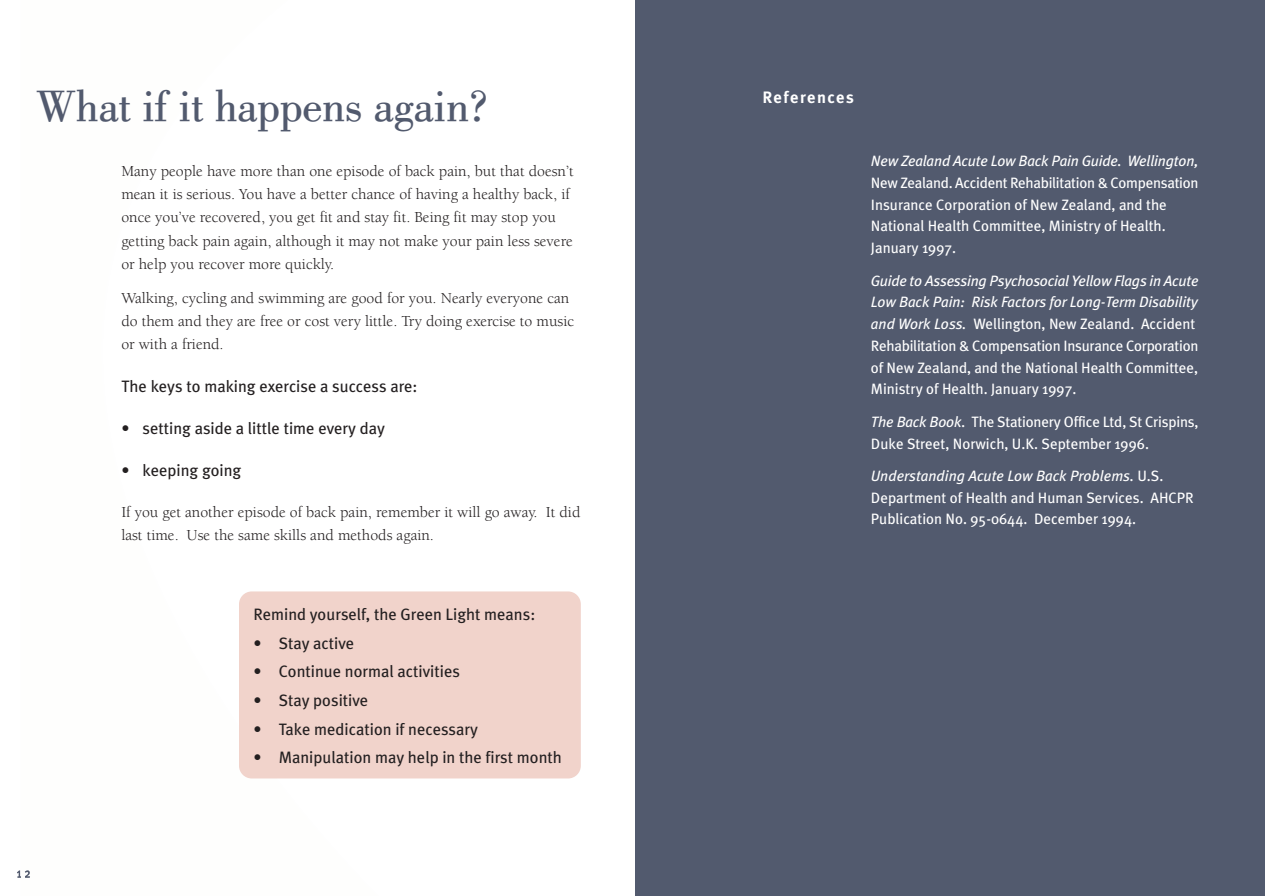
<style>
.page{position:relative;width:1265px;height:896px;background:#fff}
.page>*{position:absolute;margin:0;border:0;box-sizing:border-box;transform-origin:0 0}
.t1{font:45px "Acc Bodoni";color:#525a6e}
.t2{font:16.5px "Meta Plus";color:#231f20}
.t3{font:700 16.5px "Meta Plus";letter-spacing:.09em;color:#fff}
.t4{font:15.75px/23.2px "Berkeley";color:#231f20}
.t5{font:15px/21.8px "Meta Plus";color:#fff}
.t6{font:italic 15px "Meta Plus";letter-spacing:-.01em;color:#fff}
.s1{font-style:italic}
</style>
<div class="page">
<div style="left:635px;top:0;width:629px;height:896px;background:#525a6e"></div>
<svg style="left:17px;top:870px;width:13px;height:7px"></svg>
<div style="left:239px;top:591px;width:342px;height:187px;background:#f1d3cb;border-radius:13px"></div>
<h1 class="t1" style="left:36px;top:89px;width:454px">What if it happens again?</h1>
<p class="t4" style="left:121px;top:161px;width:454px">Many people have more than one episode of back pain, but that doesn’t mean it is serious. You have a better chance of having a healthy back, if once you’ve recovered, you get fit and stay fit. Being fit may stop you getting back pain again, although it may not make your pain less severe or help you recover more quickly.</p>
<p class="t4" style="left:121px;top:288px;width:454px">Walking, cycling and swimming are good for you. Nearly everyone can do them and they are free or cost very little. Try doing exercise to music or with a friend.</p>
<p class="t2" style="left:121px;top:379px;width:298px">The keys to making exercise a success are:</p>
<p class="t2" style="left:121px;top:422px;width:265px">• setting aside a little time every day</p>
<p class="t2" style="left:121px;top:464px;width:121px">• keeping going</p>
<p class="t4" style="left:121px;top:501px;width:460px">If you get another episode of back pain, remember it will go away. It did last time. Use the same skills and methods again.</p>
<p class="t2" style="left:253px;top:608px;width:283px">Remind yourself, the Green Light means:</p>
<p class="t2" style="left:253px;top:637px;width:102px">• Stay active</p>
<p class="t2" style="left:253px;top:665px;width:208px">• Continue normal activities</p>
<p class="t2" style="left:253px;top:694px;width:116px">• Stay positive</p>
<p class="t2" style="left:253px;top:722px;width:226px">• Take medication if necessary</p>
<p class="t2" style="left:253px;top:751px;width:310px">• Manipulation may help in the first month</p>
<p class="t3" style="left:762px;top:91px;width:93px">References</p>
<p class="t6" style="left:871px;top:155px;width:329px">New Zealand Acute Low Back Pain Guide. Wellington,</p>
<p class="t5" style="left:871px;top:173px;width:329px">New Zealand. Accident Rehabilitation &amp; Compensation Insurance Corporation of New Zealand, and the National Health Committee, Ministry of Health.<br>January 1997.</p>
<p class="t5" style="left:871px;top:270px;width:329px"><span class="s1">Guide to Assessing Psychosocial Yellow Flags in Acute Low Back Pain: Risk Factors for Long-Term Disability and Work Loss.</span> Wellington, New Zealand. Accident Rehabilitation &amp; Compensation Insurance Corporation of New Zealand, and the National Health Committee, Ministry of Health. January 1997.</p>
<p class="t5" style="left:871px;top:412px;width:329px"><span class="s1">The Back Book.</span> The Stationery Office Ltd, St Crispins,<br>Duke Street, Norwich, U.K. September 1996.</p>
<p class="t5" style="left:871px;top:466px;width:324px"><span class="s1">Understanding Acute Low Back Problems.</span> U.S.<br>Department of Health and Human Services. AHCPR<br>Publication No. 95-0644. December 1994.</p>
</div>
